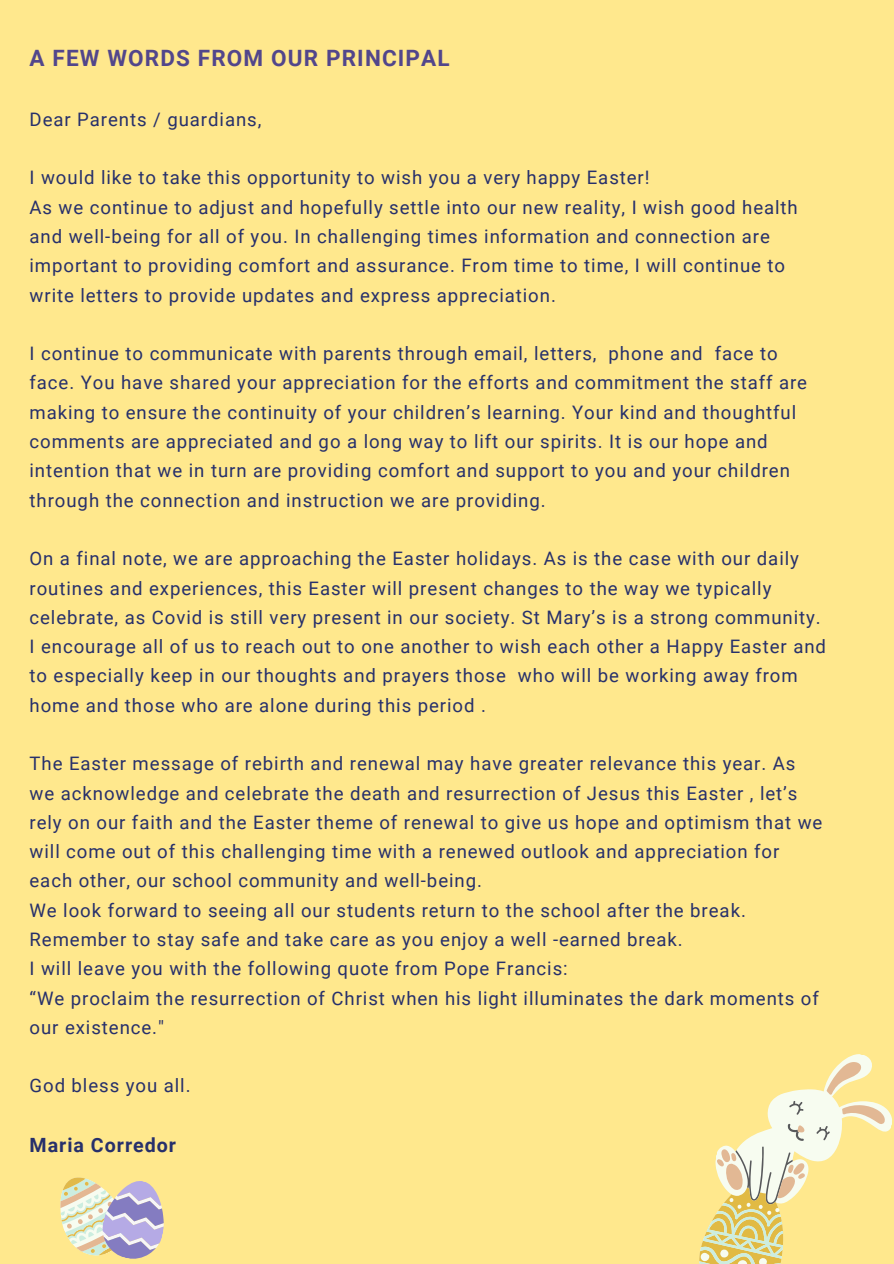
<style>
.page{position:relative;width:894px;height:1264px;background:#fff}
.page>*{position:absolute;margin:0;border:0;box-sizing:border-box;transform-origin:0 0}
.t1{font:700 22.5px "Roboto";letter-spacing:.05em;color:#52468b}
.t2{font:700 19.65px "Roboto";letter-spacing:.05em;color:#27306b}
.t3{font:18.6px/29.2px "Roboto";letter-spacing:.05em;color:#27306b}
</style>
<div class="page">
<div style="left:0;top:0;width:893px;height:1263px;background:#ffe88d"></div>
<svg style="left:767px;top:1054px;width:125px;height:125px"></svg>
<svg style="left:787px;top:1099px;width:18px;height:16px"></svg>
<svg style="left:814px;top:1057px;width:73px;height:84px"></svg>
<svg style="left:697px;top:1122px;width:109px;height:142px"></svg>
<svg style="left:60px;top:1177px;width:104px;height:82px"></svg>
<p class="t1" style="left:30px;top:45px;width:421px">A FEW WORDS FROM OUR PRINCIPAL</p>
<p class="t3" style="left:30px;top:105px;width:233px">Dear Parents / guardians,</p>
<p class="t3" style="left:30px;top:163px;width:621px">I would like to take this opportunity to wish you a very happy Easter!</p>
<p class="t3" style="left:30px;top:193px;width:769px">As we continue to adjust and hopefully settle into our new reality, I wish good health and well-being for all of you. In challenging times information and connection are important to providing comfort and assurance. From time to time, I will continue to write letters to provide updates and express appreciation.</p>
<p class="t3" style="left:30px;top:339px;width:778px">I continue to communicate with parents through email, letters, phone and face to face. You have shared your appreciation for the efforts and commitment the staff are making to ensure the continuity of your children’s learning. Your kind and thoughtful comments are appreciated and go a long way to lift our spirits. It is our hope and intention that we in turn are providing comfort and support to you and your children through the connection and instruction we are providing.</p>
<p class="t3" style="left:30px;top:544px;width:797px">On a final note, we are approaching the Easter holidays. As is the case with our daily routines and experiences, this Easter will present changes to the way we typically celebrate, as Covid is still very present in our society. St Mary’s is a strong community.<br>I encourage all of us to reach out to one another to wish each other a Happy Easter and to especially keep in our thoughts and prayers those who will be working away from home and those who are alone during this period .</p>
<p class="t3" style="left:30px;top:749px;width:794px">The Easter message of rebirth and renewal may have greater relevance this year. As we acknowledge and celebrate the death and resurrection of Jesus this Easter , let’s rely on our faith and the Easter theme of renewal to give us hope and optimism that we will come out of this challenging time with a renewed outlook and appreciation for each other, our school community and well-being.</p>
<p class="t3" style="left:30px;top:895px;width:717px">We look forward to seeing all our students return to the school after the break.<br>Remember to stay safe and take care as you enjoy a well -earned break.</p>
<p class="t3" style="left:30px;top:954px;width:539px">I will leave you with the following quote from Pope Francis:</p>
<p class="t3" style="left:30px;top:983px;width:790px">“We proclaim the resurrection of Christ when his light illuminates the dark moments of our existence."</p>
<p class="t3" style="left:30px;top:1071px;width:162px">God bless you all.</p>
<p class="t2" style="left:30px;top:1133px;width:148px">Maria Corredor</p>
</div>
